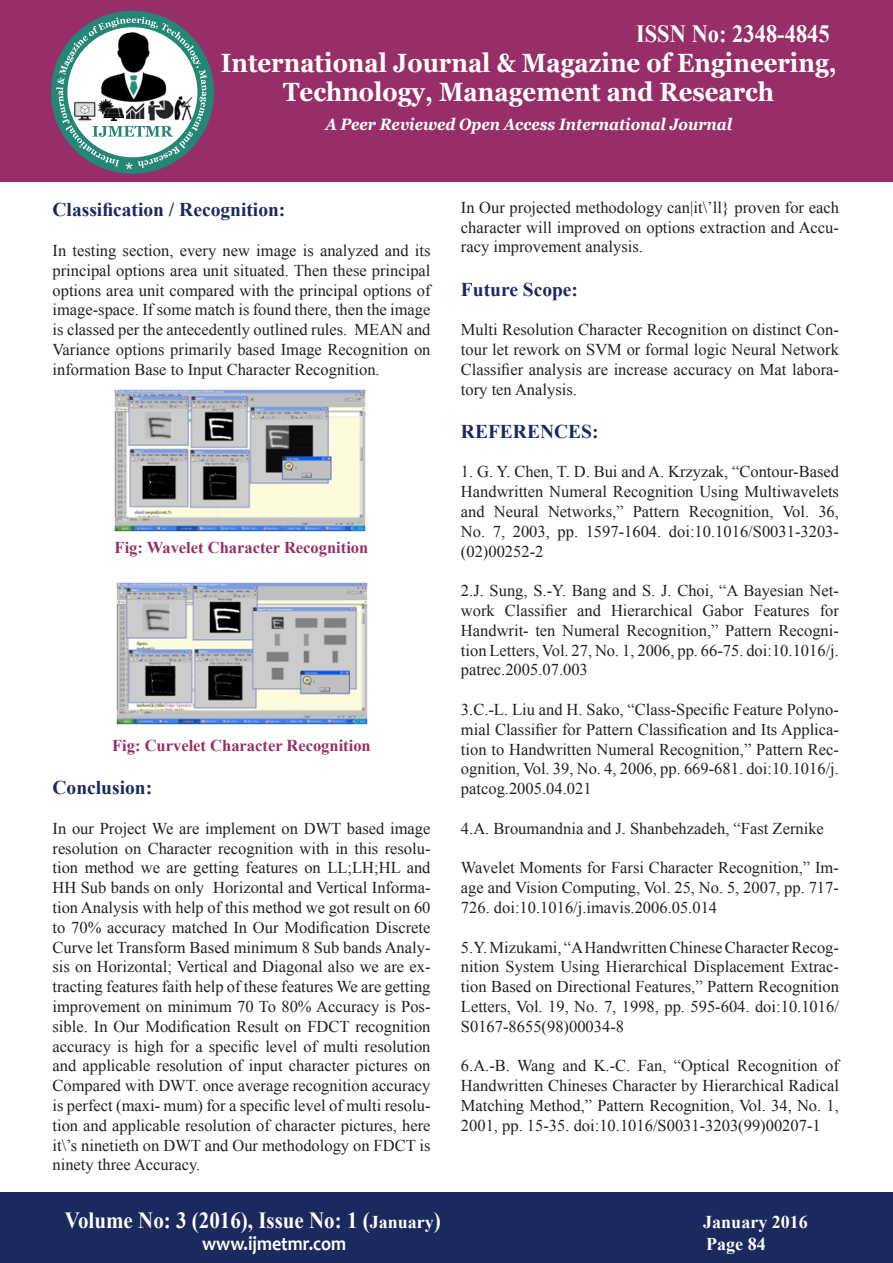
<style>
.page{position:relative;width:893px;height:1263px;background:#fff}
.page>*{position:absolute;margin:0;border:0;box-sizing:border-box;transform-origin:0 0}
.t1{font:700 26.4px/28.8px "Georgia";color:#fff;text-align:center;scale:.91 1}
.t2{font:700 24.75px "Times New Roman";color:#fff;scale:.91 1}
.t3{font:700 23.1px "Times New Roman";color:#fff;scale:.91 1}
.t4{font:700 19.8px "Candara";color:#fff;scale:.91 1}
.t5{font:700 19.5px "Times New Roman";color:#1b295f}
.t6{font:700 18px "Times New Roman";color:#fff}
.t7{font:16.5px/19.8px "Times New Roman";color:#231f20;text-align:justify}
.t8{font:700 16.5px "Times New Roman";color:#972e67}
.t9{font:italic 700 16.5px "Georgia";color:#fff;scale:.91 1}
.s1{font-size:18px}
</style>
<div class="page">
<div style="left:0;top:0;width:893px;height:182px;background:#972e67"></div>
<div style="left:51px;top:11px;width:163px;height:163px;background:#248675;border-radius:50%"></div>
<svg style="left:56px;top:17px;width:151px;height:152px"></svg>
<img style="left:146px;top:99px;width:28px;height:23px">
<img style="left:174px;top:96px;width:21px;height:25px">
<img style="left:99px;top:31px;width:72px;height:74px">
<img style="left:72px;top:101px;width:25px;height:21px">
<img style="left:99px;top:99px;width:25px;height:21px">
<div style="left:0;top:1193px;width:893px;height:70px;background:#1b295f"></div>
<img style="left:114px;top:389px;width:252px;height:143px">
<img style="left:116px;top:582px;width:252px;height:143px">
<h2 class="t2" style="left:636px;top:16px;width:214px">ISSN No: 2348-4845</h2>
<h1 class="t1" style="left:221px;top:49px;width:678px">International Journal &amp; Magazine of Engineering,<br>Technology, Management and Research</h1>
<p class="t9" style="left:325px;top:113px;width:448px">A Peer Reviewed Open Access International Journal</p>
<p class="t5" style="left:52px;top:196px;width:234px">Classification / Recognition:</p>
<p class="t7" style="left:52px;top:240px;width:380px">In testing section, every new image is analyzed and its principal options area unit situated. Then these principal options area unit compared with the principal options of image-space. If some match is found there, then the image is classed per the antecedently outlined rules. MEAN and Variance options primarily based Image Recognition on information Base to Input Character Recognition.</p>
<p class="t8" style="left:115px;top:536px;width:255px">Fig: Wavelet Character Recognition</p>
<p class="t8" style="left:112px;top:734px;width:260px">Fig: Curvelet Character Recognition</p>
<p class="t5" style="left:52px;top:774px;width:101px">Conclusion:</p>
<p class="t7" style="left:52px;top:818px;width:380px">In our Project We are implement on DWT based image resolution on Character recognition with in this resolu&shy;tion method we are getting features on LL;LH;HL and HH Sub bands on only Horizontal and Vertical Informa&shy;tion Analysis with help of this method we got result on 60 to 70% accuracy matched In Our Modification Discrete Curve let Transform Based minimum 8 Sub bands Analy&shy;sis on Horizontal; Vertical and Diagonal also we are ex&shy;tracting features faith help of these features We are getting improvement on minimum 70 To 80% Accuracy is Pos&shy;sible. In Our Modification Result on FDCT recognition accuracy is high for a specific level of multi resolution and applicable resolution of input character pictures on Compared with DWT. once average recognition accuracy is perfect (maxi- mum) for a specific level of multi resolu&shy;tion and applicable resolution of character pictures, here it\’s ninetieth on DWT and Our methodology on FDCT is ninety three Accuracy.</p>
<p class="t7" style="left:461px;top:197px;width:380px">In Our projected methodology can|it\’ll} proven for each character will improved on options extraction and Accu&shy;racy improvement analysis.</p>
<p class="t5" style="left:461px;top:276px;width:119px">Future Scope:</p>
<p class="t7" style="left:461px;top:319px;width:379px">Multi Resolution Character Recognition on distinct Con&shy;tour let rework on SVM or formal logic Neural Network Classifier analysis are increase accuracy on Mat labora&shy;tory ten Analysis.</p>
<p class="t5" style="left:461px;top:418px;width:139px">REFERENCES:</p>
<p class="t7" style="left:461px;top:462px;width:380px">1. G. Y. Chen, T. D. Bui and A. Krzyzak, “Contour-Based Handwritten Numeral Recognition Using Multiwavelets and Neural Networks,” Pattern Recognition, Vol. 36, No. 7, 2003, pp. 1597-1604. doi:10.1016/S0031-3203- (02)00252-2</p>
<p class="t7" style="left:461px;top:580px;width:379px">2.J. Sung, S.-Y. Bang and S. J. Choi, “A Bayesian Net&shy;work Classifier and Hierarchical Gabor Features for Handwrit- ten Numeral Recognition,” Pattern Recogni&shy;tion Letters, Vol. 27, No. 1, 2006, pp. 66-75. doi:10.1016/j. patrec.2005.07.003</p>
<p class="t7" style="left:461px;top:699px;width:380px">3.C.-L. Liu and H. Sako, “Class-Specific Feature Polyno&shy;mial Classifier for Pattern Classification and Its Applica&shy;tion to Handwritten Numeral Recognition,” Pattern Rec&shy;ognition, Vol. 39, No. 4, 2006, pp. 669-681. doi:10.1016/j. patcog.2005.04.021</p>
<p class="t7" style="left:461px;top:818px;width:364px">4.A. Broumandnia and J. Shanbehzadeh, “Fast Zernike</p>
<p class="t7" style="left:461px;top:858px;width:379px">Wavelet Moments for Farsi Character Recognition,” Im&shy;age and Vision Computing, Vol. 25, No. 5, 2007, pp. 717- 726. doi:10.1016/j.imavis.2006.05.014</p>
<p class="t7" style="left:461px;top:937px;width:380px">5.Y. Mizukami, “A Handwritten Chinese Character Recog&shy;nition System Using Hierarchical Displacement Extrac&shy;tion Based on Directional Features,” Pattern Recognition Letters, Vol. 19, No. 7, 1998, pp. 595-604. doi:10.1016/ S0167-8655(98)00034-8</p>
<p class="t7" style="left:461px;top:1056px;width:380px">6.A.-B. Wang and K.-C. Fan, “Optical Recognition of Handwritten Chineses Character by Hierarchical Radical Matching Method,” Pattern Recognition, Vol. 34, No. 1, 2001, pp. 15-35. doi:10.1016/S0031-3203(99)00207-1</p>
<h3 class="t3" style="left:65px;top:1204px;width:415px">Volume No: 3 (2016), Issue No: 1 (<span class="s1">January</span>)</h3>
<p class="t6" style="left:703px;top:1210px;width:106px">January 2016</p>
<p class="t4" style="left:202px;top:1231px;width:160px">www.ijmetmr.com</p>
<p class="t6" style="left:706px;top:1231px;width:61px">Page 84</p>
</div>
